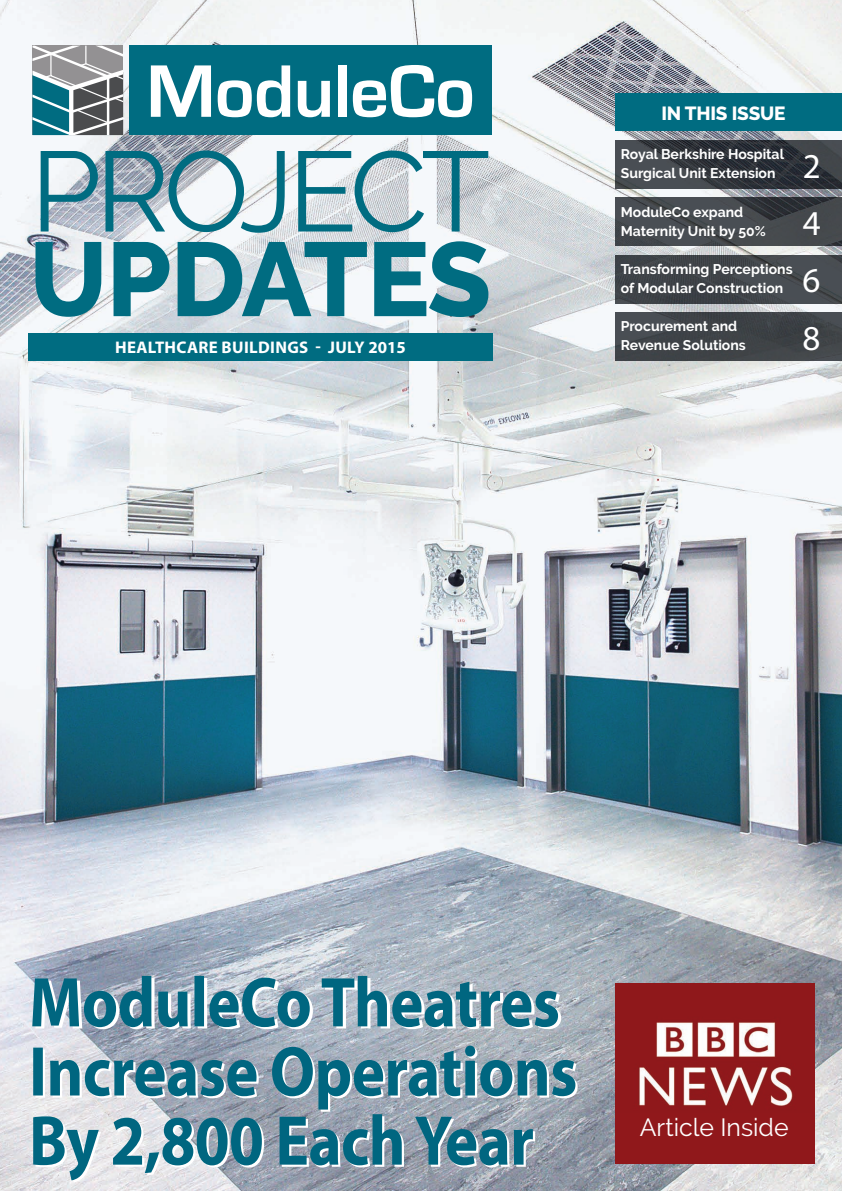
<style>
.page{position:relative;width:842px;height:1191px;background:#fff}
.page>*{position:absolute;margin:0;border:0;box-sizing:border-box;transform-origin:0 0}
.t1{font:35px "Myriad Pro";color:#fff}
.t2{font:24.8px "Raleway";color:#fff}
.t3{font:800 19px "Raleway";letter-spacing:-.01em;color:#fff}
.t4{font:700 16.9px "Myriad Pro";letter-spacing:.02em;color:#fff}
.t5{font:700 14px/19px "Raleway";color:#fff}
</style>
<div class="page">
<img style="left:0;top:0;width:842px;height:1191px">
<div style="left:615px;top:983px;width:200px;height:180px;background:#90181b"></div>
<div style="left:28px;top:333px;width:464px;height:28px;background:#006c81"></div>
<svg style="left:35px;top:241px;width:453px;height:76px"></svg>
<svg style="left:41px;top:150px;width:447px;height:83px"></svg>
<svg style="left:32px;top:46px;width:93px;height:89px"></svg>
<div style="left:130px;top:46px;width:362px;height:89px;background:#006c81"></div>
<svg style="left:151px;top:65px;width:60px;height:52px"></svg>
<svg style="left:218px;top:65px;width:72px;height:52px"></svg>
<svg style="left:298px;top:81px;width:32px;height:36px"></svg>
<div style="left:338px;top:65px;width:9px;height:52px;background:#fff"></div>
<svg style="left:353px;top:65px;width:119px;height:52px"></svg>
<div style="left:615px;top:93px;width:227px;height:38px;background:#006c81"></div>
<svg style="left:615px;top:198px;width:227px;height:48px;background:#43474c"></svg>
<div style="left:615px;top:255px;width:227px;height:48px;background:#41464a"></div>
<div style="left:615px;top:312px;width:227px;height:49px;background:linear-gradient(to right,#42474c,#3e4246)"></div>
<img style="left:639px;top:1022px;width:154px;height:84px">
<svg style="left:615px;top:140px;width:227px;height:48px;background:#363b41"></svg>
<svg style="left:33px;top:1045px;width:545px;height:137px;background:#7ea0af"></svg>
<svg style="left:32px;top:976px;width:529px;height:53px;background:#6e9dae"></svg>
<p class="t4" style="left:115px;top:336px;width:292px">HEALTHCARE BUILDINGS - JULY 2015</p>
<p class="t3" style="left:661px;top:103px;width:126px">IN THIS ISSUE</p>
<p class="t5" style="left:621px;top:145px;width:165px">Royal Berkshire Hospital<br>Surgical Unit Extension</p>
<p class="t1" style="left:803px;top:144px;width:19px">2</p>
<p class="t5" style="left:621px;top:202px;width:124px">ModuleCo expand</p>
<p class="t5" style="left:621px;top:221px;width:147px">Maternity Unit by 50%</p>
<p class="t1" style="left:803px;top:202px;width:19px">4</p>
<p class="t5" style="left:621px;top:260px;width:173px">Transforming Perceptions</p>
<p class="t5" style="left:621px;top:279px;width:164px">of Modular Construction</p>
<p class="t1" style="left:803px;top:259px;width:19px">6</p>
<p class="t5" style="left:621px;top:317px;width:126px">Procurement and<br>Revenue Solutions</p>
<p class="t1" style="left:803px;top:316px;width:19px">8</p>
<p class="t2" style="left:640px;top:1112px;width:150px">Article Inside</p>
</div>
